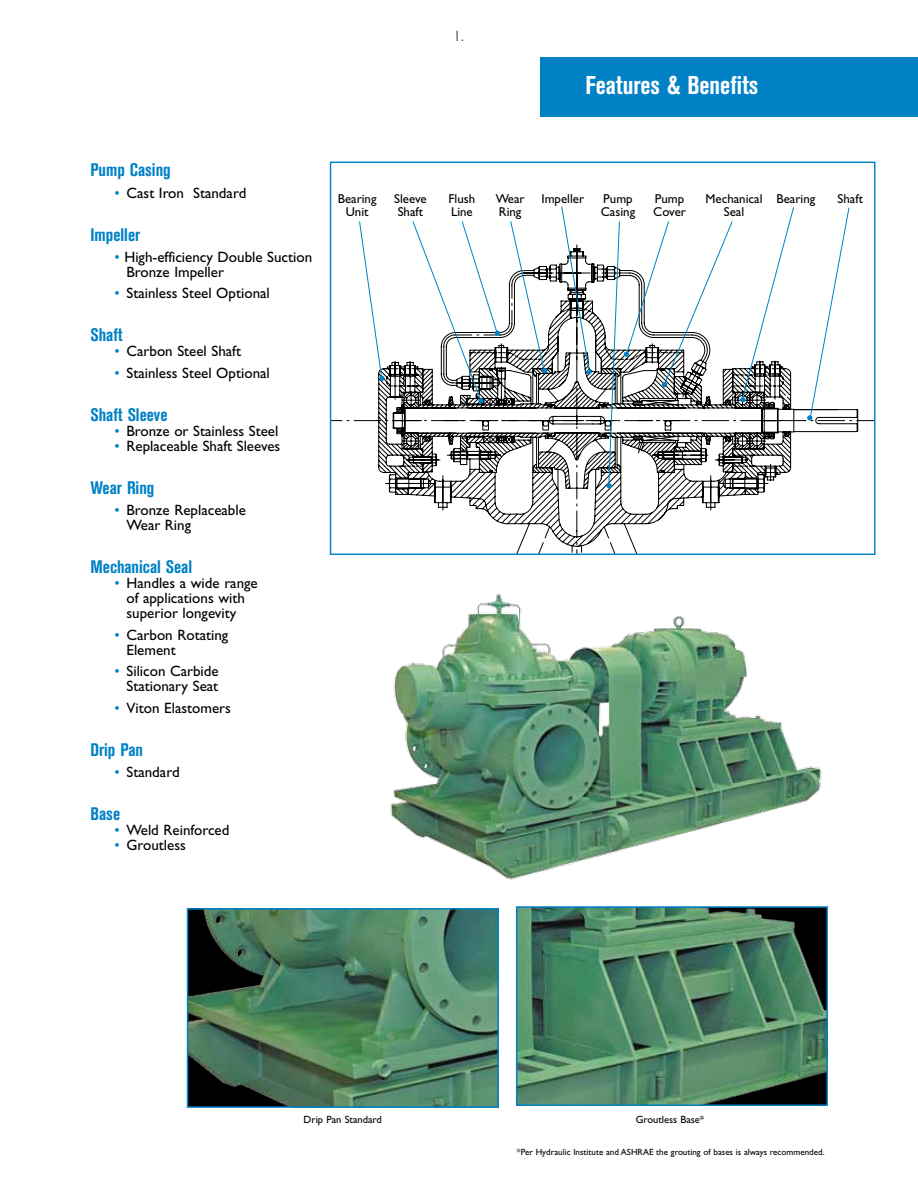
<style>
.page{position:relative;width:918px;height:1188px;background:#fff}
.page>*{position:absolute;margin:0;border:0;box-sizing:border-box;transform-origin:0 0}
.t1{font:700 condensed 25.5px "Akzidenz Grotesk BE";color:#fff}
.t2{font:700 condensed 18px "Akzidenz Grotesk BE";color:#0081c6}
.t3{font:15px/15px "Gill Sans";color:#000}
.t4{font:300 15px "Gill Sans";color:#000}
.t5{font:12.9px/12.9px "Gill Sans";color:#000}
.t6{font:10.5px "Gill Sans";color:#000}
.t7{font:9px "Gill Sans";color:#000}
.s1{color:#0081c6}
</style>
<div class="page">
<div style="left:541px;top:57px;width:377px;height:59px;background:#0081c6"></div>
<img style="left:519px;top:909px;width:306px;height:194px">
<div style="left:516px;top:906px;width:312px;height:200px;border:2px solid #0081c6"></div>
<img style="left:190px;top:911px;width:306px;height:194px">
<div style="left:187px;top:908px;width:312px;height:200px;border:2px solid #0081c6"></div>
<img style="left:390px;top:593px;width:432px;height:287px">
<svg style="left:332px;top:263px;width:541px;height:290px"></svg>
<svg style="left:359px;top:221px;width:26px;height:160px"></svg>
<svg style="left:412px;top:221px;width:88px;height:182px"></svg>
<svg style="left:510px;top:221px;width:37px;height:152px"></svg>
<svg style="left:561px;top:206px;width:31px;height:169px"></svg>
<svg style="left:606px;top:221px;width:127px;height:267px"></svg>
<svg style="left:740px;top:207px;width:54px;height:195px"></svg>
<svg style="left:807px;top:207px;width:43px;height:214px"></svg>
<p class="t2" style="left:91px;top:160px;width:82px">Pump Casing</p>
<p class="t3" style="left:115px;top:185px;width:133px"><span class="s1">•</span> Cast Iron Standard</p>
<p class="t2" style="left:91px;top:224px;width:51px">Impeller</p>
<p class="t3" style="left:127px;top:250px;width:187px;text-indent:-12px"><span class="s1">•</span> High-efficiency Double Suction<br>Bronze Impeller</p>
<p class="t3" style="left:115px;top:286px;width:157px"><span class="s1">•</span> Stainless Steel Optional</p>
<p class="t2" style="left:91px;top:325px;width:34px">Shaft</p>
<p class="t3" style="left:115px;top:344px;width:128px"><span class="s1">•</span> Carbon Steel Shaft</p>
<p class="t3" style="left:115px;top:365px;width:157px"><span class="s1">•</span> Stainless Steel Optional</p>
<p class="t2" style="left:91px;top:404px;width:78px">Shaft Sleeve</p>
<p class="t3" style="left:115px;top:423px;width:165px"><span class="s1">•</span> Bronze or Stainless Steel</p>
<p class="t3" style="left:115px;top:438px;width:167px"><span class="s1">•</span> Replaceable Shaft Sleeves</p>
<p class="t2" style="left:91px;top:477px;width:65px">Wear Ring</p>
<p class="t3" style="left:127px;top:503px;width:121px;text-indent:-12px"><span class="s1">•</span> Bronze Replaceable<br>Wear Ring</p>
<p class="t2" style="left:91px;top:557px;width:103px">Mechanical Seal</p>
<p class="t3" style="left:127px;top:576px;width:133px;text-indent:-12px"><span class="s1">•</span> Handles a wide range of applications with superior longevity</p>
<p class="t3" style="left:127px;top:627px;width:103px;text-indent:-12px"><span class="s1">•</span> Carbon Rotating<br>Element</p>
<p class="t3" style="left:115px;top:664px;width:106px;text-align:right"><span class="s1">•</span> Silicon Carbide<br>Stationary Seat</p>
<p class="t3" style="left:115px;top:700px;width:118px"><span class="s1">•</span> Viton Elastomers</p>
<p class="t2" style="left:91px;top:739px;width:54px">Drip Pan</p>
<p class="t3" style="left:115px;top:765px;width:67px"><span class="s1">•</span> Standard</p>
<p class="t2" style="left:91px;top:804px;width:31px">Base</p>
<p class="t3" style="left:115px;top:823px;width:116px"><span class="s1">•</span> Weld Reinforced</p>
<p class="t3" style="left:115px;top:838px;width:73px"><span class="s1">•</span> Groutless</p>
<p class="t4" style="left:454px;top:28px;width:12px">1.</p>
<h1 class="t1" style="left:586px;top:71px;width:174px">Features &amp; Benefits</h1>
<p class="t5" style="left:338px;top:192px;width:40px;text-align:center">Bearing<br>Unit</p>
<p class="t5" style="left:394px;top:192px;width:34px">Sleeve<br>Shaft</p>
<p class="t5" style="left:449px;top:192px;width:28px">Flush<br>Line</p>
<p class="t5" style="left:496px;top:192px;width:31px">Wear<br>Ring</p>
<p class="t5" style="left:541px;top:192px;width:44px">Impeller</p>
<p class="t5" style="left:601px;top:192px;width:36px">Pump<br>Casing</p>
<p class="t5" style="left:653px;top:192px;width:34px">Pump<br>Cover</p>
<p class="t5" style="left:705px;top:192px;width:59px;text-align:center">Mechanical<br>Seal</p>
<p class="t5" style="left:777px;top:192px;width:40px">Bearing</p>
<p class="t5" style="left:838px;top:192px;width:27px">Shaft</p>
<p class="t6" style="left:304px;top:1113px;width:80px">Drip Pan Standard</p>
<p class="t6" style="left:636px;top:1113px;width:70px">Groutless Base*</p>
<p class="t7" style="left:517px;top:1146px;width:309px">*Per Hydraulic Institute and ASHRAE the grouting of bases is always recommended.</p>
</div>
